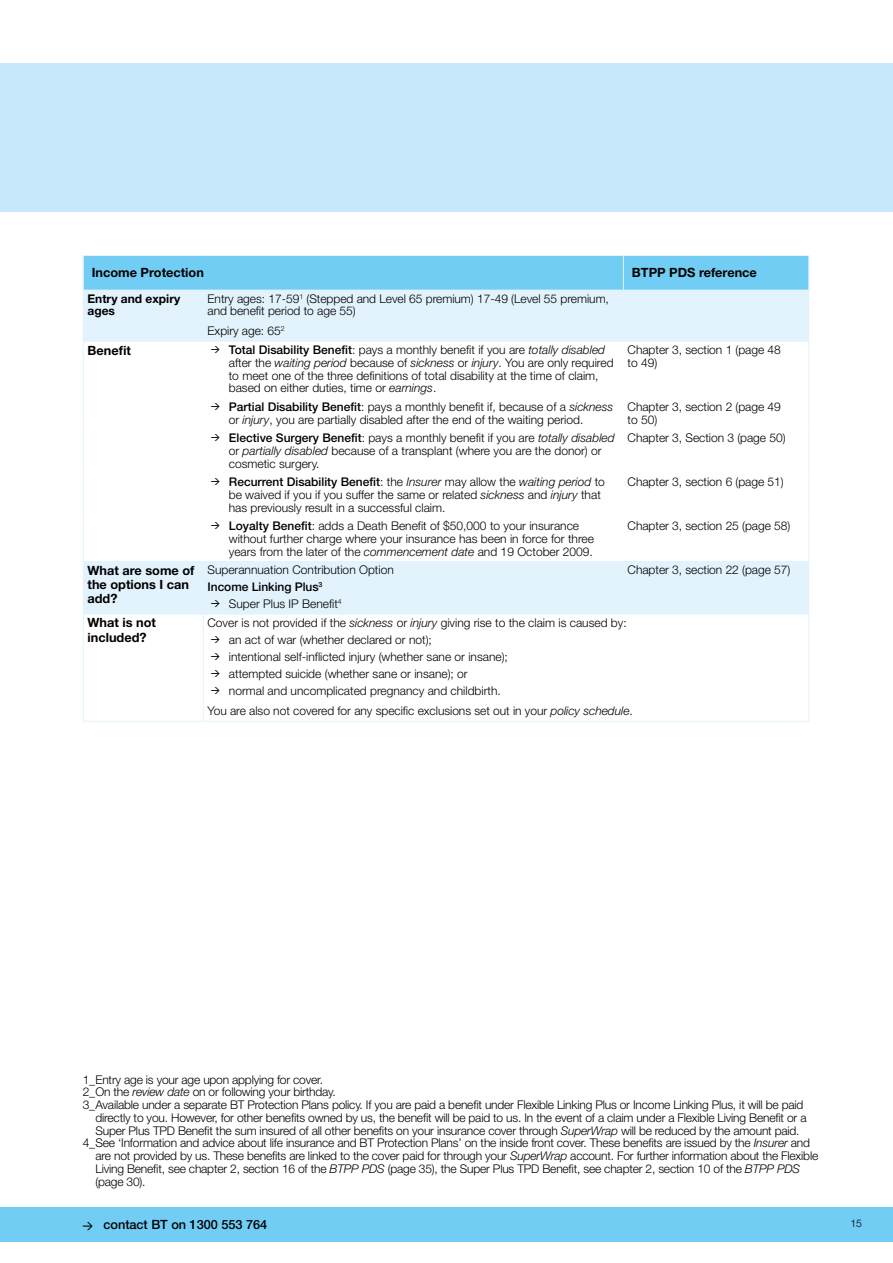
<style>
.page{position:relative;width:893px;height:1263px;background:#fff}
.page>*{position:absolute;margin:0;border:0;box-sizing:border-box;transform-origin:0 0}
.t1{font:700 12.75px/14.2px "Helvetica Neue LT";color:#000}
.t2{font:500 12.75px "Helvetica Neue LT";letter-spacing:-.005em;color:#000}
.t3{font:300 12px/12.8px "Helvetica Neue LT";letter-spacing:-.005em;color:#000}
.t4{font:700 12px/12px "Helvetica Neue LT";color:#000}
.t5{font:300 10.5px "Helvetica Neue LT";color:#000}
.s1{font-weight:500}
.s2{font-style:italic}
.s3{font-family:"DIN";font-size:10.5px}
</style>
<div class="page">
<div style="left:0;top:1208px;width:893px;height:34px;background:#72cdf4"></div>
<div style="left:0;top:63px;width:893px;height:149px;background:#c8e9fb"></div>
<svg style="left:84px;top:256px;width:724px;height:358px"></svg>
<div style="left:204px;top:291px;width:604px;height:323px;background:#e2f3fd"></div>
<svg style="left:84px;top:342px;width:724px;height:219px"></svg>
<hr style="left:83px;top:255px;width:120px;height:1px;background:#e2f3fd">
<hr style="left:203px;top:255px;width:191px;height:1px;background:#e2f3fd">
<hr style="left:394px;top:255px;width:230px;height:1px;background:#e2f3fd">
<hr style="left:623px;top:256px;width:1px;height:34px;background:#e2f3fd">
<hr style="left:84px;top:290px;width:119px;height:1px;background:#e2f3fd">
<hr style="left:203px;top:290px;width:191px;height:1px;background:#e2f3fd">
<hr style="left:203px;top:290px;width:1px;height:51px;background:#e2f3fd">
<hr style="left:394px;top:290px;width:230px;height:1px;background:#e2f3fd">
<hr style="left:84px;top:341px;width:120px;height:1px;background:#e2f3fd">
<hr style="left:84px;top:561px;width:120px;height:1px;background:#e2f3fd">
<hr style="left:203px;top:562px;width:1px;height:52px;background:#e2f3fd">
<hr style="left:84px;top:614px;width:120px;height:1px;background:#e2f3fd">
<hr style="left:203px;top:614px;width:1px;height:107px;background:#e2f3fd">
<hr style="left:83px;top:721px;width:121px;height:1px;background:#e2f3fd">
<hr style="left:83px;top:256px;width:1px;height:34px;background:#e2f3fd">
<hr style="left:83px;top:290px;width:1px;height:51px;background:#e2f3fd">
<hr style="left:83px;top:341px;width:1px;height:57px;background:#e2f3fd">
<hr style="left:83px;top:398px;width:1px;height:31px;background:#e2f3fd">
<hr style="left:83px;top:429px;width:1px;height:44px;background:#e2f3fd">
<hr style="left:83px;top:473px;width:1px;height:44px;background:#e2f3fd">
<hr style="left:83px;top:517px;width:1px;height:44px;background:#e2f3fd">
<hr style="left:83px;top:561px;width:1px;height:53px;background:#e2f3fd">
<hr style="left:83px;top:614px;width:1px;height:107px;background:#e2f3fd">
<hr style="left:624px;top:255px;width:185px;height:1px;background:#e2f3fd">
<hr style="left:624px;top:290px;width:184px;height:1px;background:#e2f3fd">
<hr style="left:204px;top:341px;width:190px;height:1px;background:#e2f3fd">
<hr style="left:394px;top:341px;width:229px;height:1px;background:#e2f3fd">
<hr style="left:623px;top:341px;width:185px;height:1px;background:#e2f3fd">
<hr style="left:204px;top:561px;width:190px;height:1px;background:#e2f3fd">
<hr style="left:394px;top:561px;width:229px;height:1px;background:#e2f3fd">
<hr style="left:623px;top:561px;width:185px;height:1px;background:#e2f3fd">
<hr style="left:623px;top:562px;width:1px;height:52px;background:#e2f3fd">
<hr style="left:204px;top:614px;width:190px;height:1px;background:#e2f3fd">
<hr style="left:394px;top:614px;width:229px;height:1px;background:#e2f3fd">
<hr style="left:623px;top:614px;width:185px;height:1px;background:#e2f3fd">
<hr style="left:204px;top:721px;width:190px;height:1px;background:#e2f3fd">
<hr style="left:394px;top:721px;width:229px;height:1px;background:#e2f3fd">
<hr style="left:623px;top:721px;width:186px;height:1px;background:#e2f3fd">
<hr style="left:808px;top:256px;width:1px;height:34px;background:#e2f3fd">
<hr style="left:808px;top:290px;width:1px;height:51px;background:#e2f3fd">
<hr style="left:808px;top:341px;width:1px;height:57px;background:#e2f3fd">
<hr style="left:808px;top:398px;width:1px;height:31px;background:#e2f3fd">
<hr style="left:808px;top:429px;width:1px;height:44px;background:#e2f3fd">
<hr style="left:808px;top:473px;width:1px;height:44px;background:#e2f3fd">
<hr style="left:808px;top:517px;width:1px;height:44px;background:#e2f3fd">
<hr style="left:808px;top:561px;width:1px;height:53px;background:#e2f3fd">
<hr style="left:808px;top:614px;width:1px;height:107px;background:#e2f3fd">
<p class="t1" style="left:92px;top:265px;width:114px">Income Protection</p>
<p class="t1" style="left:632px;top:265px;width:126px">BTPP PDS reference</p>
<p class="t4" style="left:88px;top:292px;width:94px">Entry and expiry ages</p>
<p class="t3" style="left:207px;top:292px;width:403px;line-height:12px">Entry ages: 17-59<sup>1</sup> (Stepped and Level 65 premium) 17-49 (Level 55 premium, and benefit period to age 55)</p>
<p class="t3" style="left:207px;top:325px;width:79px">Expiry age: 65<sup>2</sup></p>
<p class="t1" style="left:88px;top:343px;width:45px">Benefit</p>
<p class="t3" style="left:229px;top:343px;width:386px;text-indent:-18px"><sup>&gt;</sup> <span class="s1">Total Disability Benefit</span>: pays a monthly benefit if you are <span class="s2">totally disabled </span>after the <span class="s2">waiting period</span> because of <span class="s2">sickness</span> or <span class="s2">injury</span>. You are only required to meet one of the three definitions of total disability at the time of claim, based on either duties, time or <span class="s2">earnings</span>.</p>
<p class="t3" style="left:628px;top:343px;width:155px">Chapter 3, section 1 (page 48 to 49)</p>
<p class="t3" style="left:229px;top:400px;width:386px;text-indent:-18px"><sup>&gt;</sup> <span class="s1">Partial Disability Benefit</span>: pays a monthly benefit if, because of a <span class="s2">sickness </span>or <span class="s2">injury</span>, you are partially disabled after the end of the waiting period.</p>
<p class="t3" style="left:628px;top:400px;width:155px">Chapter 3, section 2 (page 49 to 50)</p>
<p class="t3" style="left:229px;top:431px;width:387px;text-indent:-18px"><sup>&gt;</sup> <span class="s1">Elective Surgery Benefit</span>: pays a monthly benefit if you are <span class="s2">totally disabled </span>or <span class="s2">partially disabled</span> because of a transplant (where you are the donor) or cosmetic surgery.</p>
<p class="t3" style="left:628px;top:431px;width:159px">Chapter 3, Section 3 (page 50)</p>
<p class="t3" style="left:229px;top:475px;width:378px;text-indent:-18px"><sup>&gt;</sup> <span class="s1">Recurrent Disability Benefit</span>: the <span class="s2">Insurer</span> may allow the <span class="s2">waiting period</span> to be waived if you if you suffer the same or related <span class="s2">sickness</span> and <span class="s2">injury</span> that has previously result in a successful claim.</p>
<p class="t3" style="left:628px;top:475px;width:158px">Chapter 3, section 6 (page 51)</p>
<p class="t3" style="left:229px;top:519px;width:367px;text-indent:-18px"><sup>&gt;</sup> <span class="s1">Loyalty Benefit</span>: adds a Death Benefit of $50,000 to your insurance without further charge where your insurance has been in force for three years from the later of the <span class="s2">commencement date</span> and 19 October 2009.</p>
<p class="t3" style="left:628px;top:519px;width:164px">Chapter 3, section 25 (page 58)</p>
<p class="t1" style="left:88px;top:563px;width:108px">What are some of the options I can add?</p>
<p class="t3" style="left:207px;top:561px;width:188px;line-height:17px">Superannuation Contribution Option<br><span class="s1">Income Linking Plus</span><sup>3<br></sup><sup>&gt;</sup> Super Plus IP Benefit<sup>4</sup></p>
<p class="t3" style="left:628px;top:563px;width:164px">Chapter 3, section 22 (page 57)</p>
<p class="t1" style="left:88px;top:615px;width:70px">What is not included?</p>
<p class="t3" style="left:207px;top:614px;width:421px;line-height:17px">Cover is not provided if the <span class="s2">sickness</span> or <span class="s2">injury</span> giving rise to the claim is caused by: <sup>&gt;</sup> an act of war (whether declared or not);<br><sup>&gt;</sup> intentional self-inflicted injury (whether sane or insane);<br><sup>&gt;</sup> attempted suicide (whether sane or insane); or<br><sup>&gt;</sup> normal and uncomplicated pregnancy and childbirth.</p>
<p class="t3" style="left:207px;top:704px;width:427px">You are also not covered for any specific exclusions set out in your <span class="s2">policy schedule</span>.</p>
<p class="t3" style="left:83px;top:1073px;width:242px">1_Entry age is your age upon applying for cover.</p>
<p class="t3" style="left:83px;top:1085px;width:255px">2_On the <span class="s2">review date</span> on or following your birthday.</p>
<p class="t3" style="left:83px;top:1098px;width:722px">3_Available under a separate BT Protection Plans policy. If you are paid a benefit under Flexible Linking Plus or Income Linking Plus, it will be paid</p>
<p class="t3" style="left:95px;top:1111px;width:713px">directly to you. However, for other benefits owned by us, the benefit will be paid to us. In the event of a claim under a Flexible Living Benefit or a</p>
<p class="t3" style="left:95px;top:1124px;width:706px">Super Plus TPD Benefit the sum insured of all other benefits on your insurance cover through <span class="s2">SuperWrap</span> will be reduced by the amount paid.</p>
<p class="t3" style="left:83px;top:1136px;width:729px">4_See ‘Information and advice about life insurance and BT Protection Plans’ on the inside front cover. These benefits are issued by the <span class="s2">Insurer</span> and</p>
<p class="t3" style="left:95px;top:1149px;width:724px">are not provided by us. These benefits are linked to the cover paid for through your <span class="s2">SuperWrap</span> account. For further information about the Flexible</p>
<p class="t3" style="left:95px;top:1162px;width:706px">Living Benefit, see chapter 2, section 16 of the <span class="s2">BTPP PDS</span> (page 35), the Super Plus TPD Benefit, see chapter 2, section 10 of the <span class="s2">BTPP PDS</span></p>
<p class="t3" style="left:95px;top:1175px;width:52px">(page 30).</p>
<p class="t2" style="left:61px;top:1217px;width:208px"><sup>&gt;</sup> <span class="s3">&gt;</span> contact BT on 1300 553 764</p>
<p class="t5" style="left:850px;top:1217px;width:13px">15</p>
</div>
